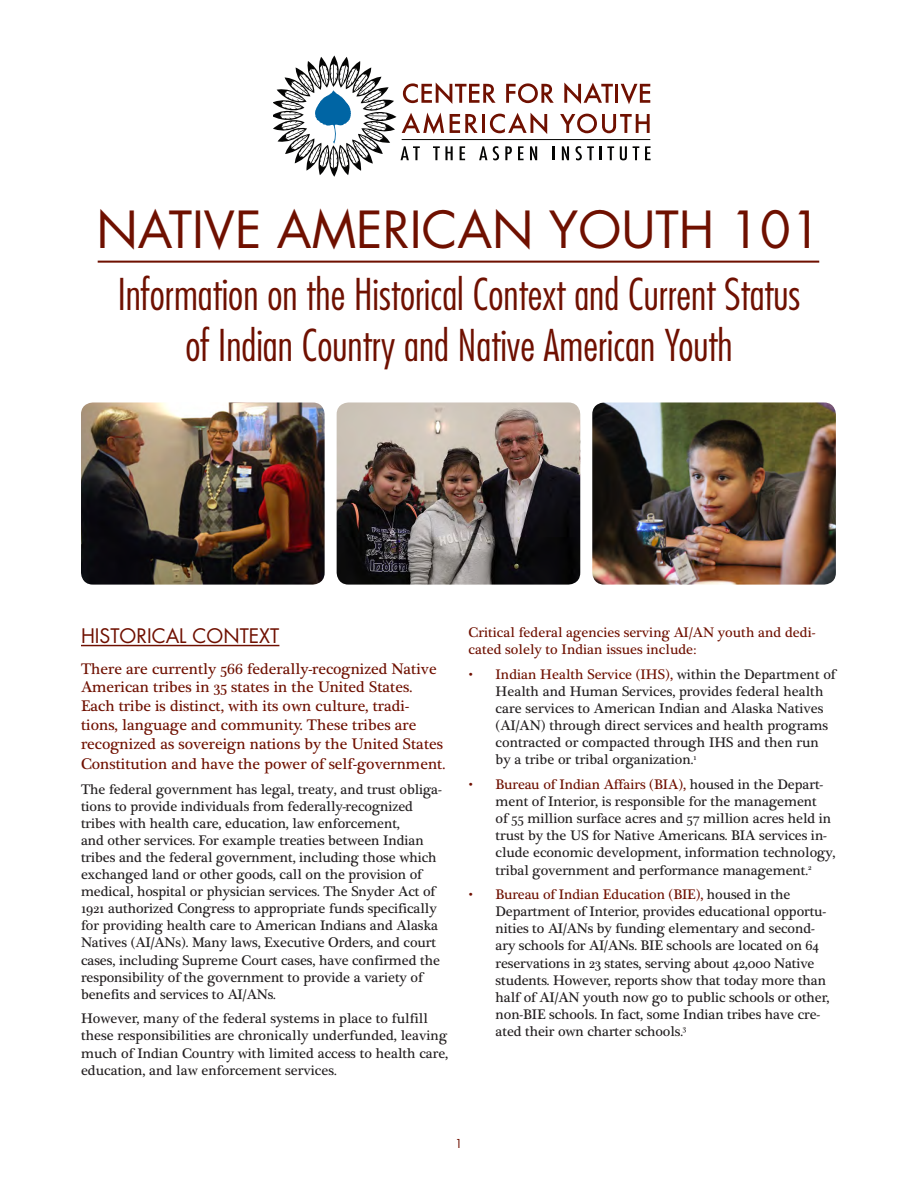
<style>
.page{position:relative;width:918px;height:1188px;background:#fff}
.page>*{position:absolute;margin:0;border:0;box-sizing:border-box;transform-origin:0 0}
.t1{font:49.8px "Futura";color:#6f1000}
.t2{font:300 condensed 42.6px "Futura";color:#6f1000}
.t3{font:19.5px "Futura";color:#6f1000}
.t4{font:15.75px/19px "Plantagenet Cherokee";color:#6f1000}
.t5{font:14.25px/17.1px "Plantagenet Cherokee";letter-spacing:-.005em;color:#231f20}
.t6{font:14.25px/17.1px "Plantagenet Cherokee";color:#6f1000}
.t7{font:12px "Futura";color:#6f1000}
.s1{color:#6f1000}
</style>
<div class="page">
<svg style="left:273px;top:56px;width:378px;height:121px"></svg>
<hr style="left:81px;top:645px;width:198px;height:1px;background:#6f1000">
<img style="left:81px;top:402px;width:244px;height:183px">
<hr style="left:98px;top:261px;width:721px;height:2px;background:#6f1000">
<img style="left:337px;top:402px;width:243px;height:183px">
<img style="left:592px;top:402px;width:244px;height:183px">
<p class="t1" style="left:96px;top:196px;width:727px">NATIVE AMERICAN YOUTH 101</p>
<p class="t2" style="left:118px;top:267px;width:684px">Information on the Historical Context and Current Status</p>
<p class="t2" style="left:185px;top:318px;width:549px">of Indian Country and Native American Youth</p>
<p class="t3" style="left:81px;top:622px;width:200px">HISTORICAL CONTEXT</p>
<p class="t4" style="left:81px;top:659px;width:366px">There are currently 566 federally-recognized Native American tribes in 35 states in the United States.<br>Each tribe is distinct, with its own culture, tradi&shy;tions, language and community. These tribes are recognized as sovereign nations by the United States Constitution and have the power of self-government.</p>
<p class="t5" style="left:81px;top:781px;width:362px">The federal government has legal, treaty, and trust obliga&shy;tions to provide individuals from federally-recognized tribes with health care, education, law enforcement,<br>and other services. For example treaties between Indian tribes and the federal government, including those which exchanged land or other goods, call on the provision of medical, hospital or physician services. The Snyder Act of 1921 authorized Congress to appropriate funds specifically for providing health care to American Indians and Alaska Natives (AI/ANs). Many laws, Executive Orders, and court cases, including Supreme Court cases, have confirmed the responsibility of the government to provide a variety of benefits and services to AI/ANs.</p>
<p class="t5" style="left:81px;top:1010px;width:369px">However, many of the federal systems in place to fulfill these responsibilities are chronically underfunded, leaving much of Indian Country with limited access to health care, education, and law enforcement services.</p>
<p class="t6" style="left:469px;top:624px;width:348px">Critical federal agencies serving AI/AN youth and dedi&shy;cated solely to Indian issues include:</p>
<p class="t5" style="left:496px;top:666px;width:342px;text-indent:-27px"><span class="s1">• Indian Health Service (IHS),</span> within the Department of Health and Human Services, provides federal health care services to American Indian and Alaska Natives (AI/AN) through direct services and health programs contracted or compacted through IHS and then run by a tribe or tribal organization.<sup>1</sup></p>
<p class="t5" style="left:496px;top:776px;width:342px;text-indent:-27px"><span class="s1">• Bureau of Indian Affairs (BIA),</span> housed in the Depart&shy;ment of Interior, is responsible for the management<br>of 55 million surface acres and 57 million acres held in trust by the US for Native Americans. BIA services in&shy;clude economic development, information technology, tribal government and performance management.<sup>2</sup></p>
<p class="t5" style="left:496px;top:886px;width:335px;text-indent:-27px"><span class="s1">• Bureau of Indian Education (BIE),</span> housed in the Department of Interior, provides educational opportu&shy;nities to AI/ANs by funding elementary and second&shy;ary schools for AI/ANs. BIE schools are located on 64 reservations in 23 states, serving about 42,000 Native students. However, reports show that today more than half of AI/AN youth now go to public schools or other, non-BIE schools. In fact, some Indian tribes have cre&shy;ated their own charter schools.<sup>3</sup></p>
<p class="t7" style="left:455px;top:1135px;width:9px">1</p>
</div>
